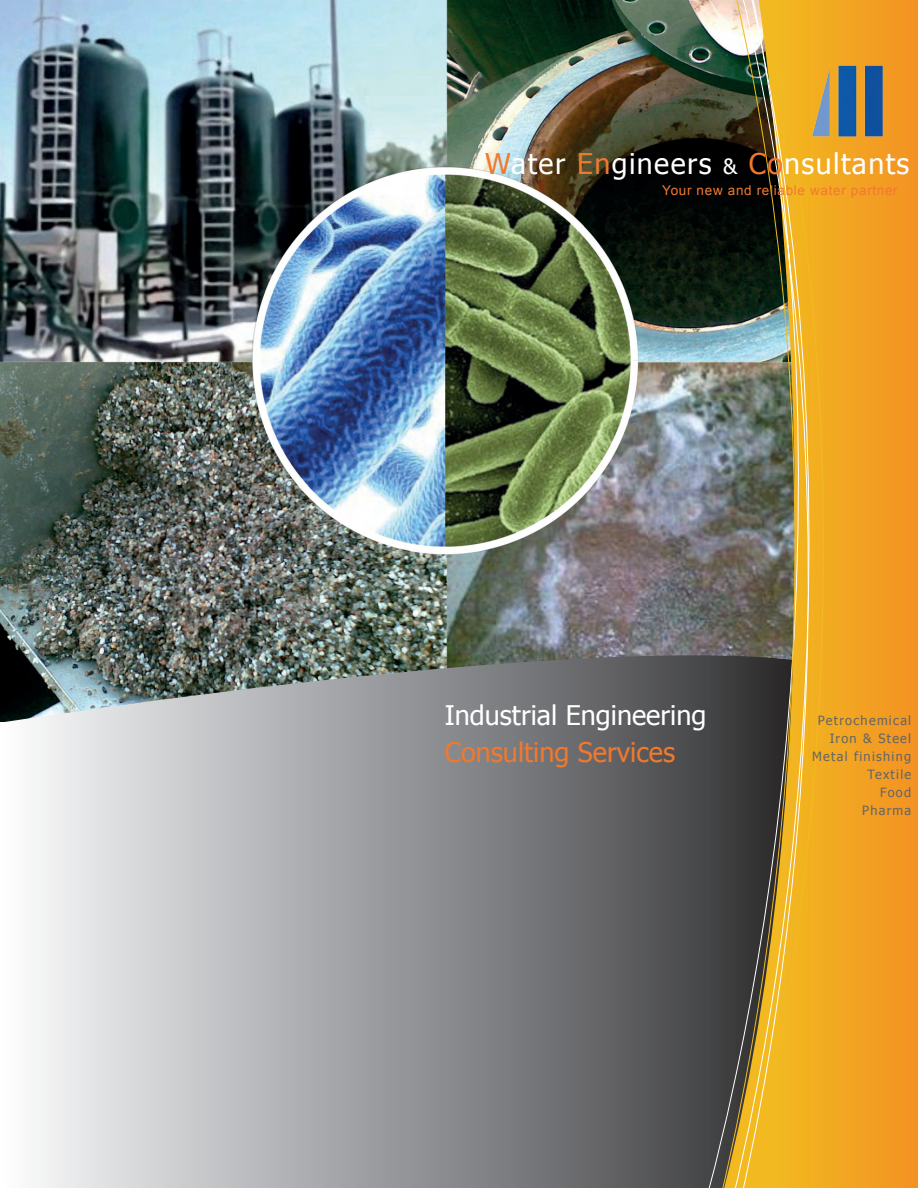
<style>
.page{position:relative;width:918px;height:1188px;background:#fff}
.page>*{position:absolute;margin:0;border:0;box-sizing:border-box;transform-origin:0 0}
.t1{font:28.5px "Tahoma";letter-spacing:.05em;color:#fff}
.t2{font:27px "Tahoma";color:#fff}
.t3{font:27px "Tahoma";color:#f0792e}
.t4{font:13.5px "Arial";letter-spacing:.05em;color:#f0792e}
.t5{font:12.75px/18px "Tahoma";letter-spacing:.1em;color:#646565;text-align:right}
.s1{color:#f0792e}
.s2{font-size:21px}
</style>
<div class="page">
<img style="left:0;top:0;width:692px;height:655px">
<svg style="left:0;top:655px;width:692px;height:533px;background:#9d9fa1"></svg>
<svg style="left:827px;top:0;width:91px;height:1188px;background:#f29e22"></svg>
<img style="left:692px;top:0;width:11px;height:1188px">
<img style="left:703px;top:0;width:124px;height:1188px">
<img style="left:812px;top:65px;width:72px;height:71px">
<h1 class="t1" style="left:485px;top:145px;width:426px"><span class="s1">W</span>ater <span class="s1">En</span>gineers <span class="s2">&amp;</span> <span class="s1">Co</span>nsultants</h1>
<p class="t4" style="left:662px;top:182px;width:237px">Your new and reliable water partner</p>
<h2 class="t2" style="left:445px;top:697px;width:263px">Industrial Engineering</h2>
<h2 class="t3" style="left:445px;top:734px;width:232px">Consulting Services</h2>
<p class="t5" style="left:812px;top:710px;width:101px">Petrochemical<br>Iron &amp; Steel<br>Metal finishing<br>Textile<br>Food<br>Pharma</p>
</div>
